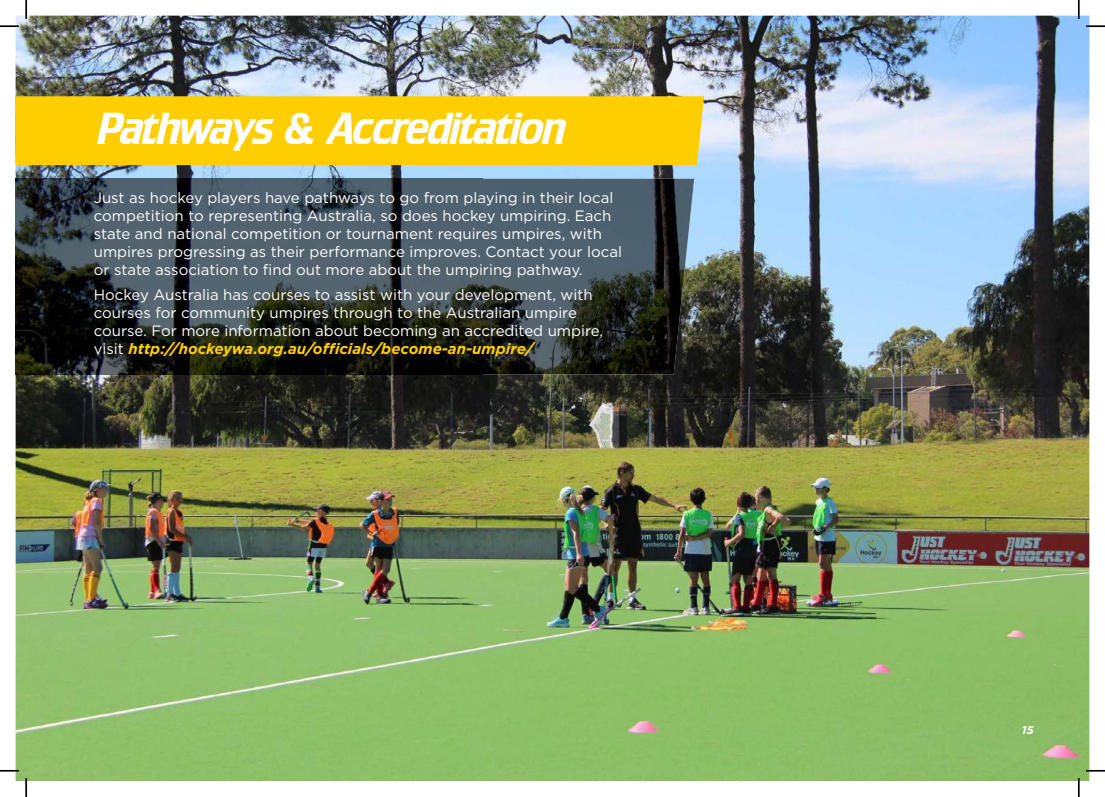
<style>
.page{position:relative;width:1105px;height:797px;background:#fff}
.page>*{position:absolute;margin:0;border:0;box-sizing:border-box;transform-origin:0 0}
.t1{font:41.75px "Crillee";color:#fff}
.t2{font:15px/18px "Gotham";color:#fff}
.t3{font:italic 700 11.25px "Gotham";color:#fff}
.s1{font-weight:700;font-style:italic;color:#fece01}
</style>
<div class="page">
<img style="left:16px;top:16px;width:1073px;height:765px">
<img style="left:16px;top:179px;width:678px;height:195px">
<div style="left:16px;top:96px;width:688px;height:69px;background:#fece01"></div>
<svg style="left:0;top:25px;width:19px;height:2px"></svg>
<svg style="left:1086px;top:25px;width:19px;height:2px"></svg>
<svg style="left:0;top:770px;width:19px;height:1px"></svg>
<svg style="left:1086px;top:770px;width:19px;height:1px"></svg>
<svg style="left:25px;top:0;width:2px;height:19px"></svg>
<svg style="left:25px;top:778px;width:2px;height:19px"></svg>
<svg style="left:1078px;top:0;width:1px;height:19px"></svg>
<svg style="left:1078px;top:778px;width:1px;height:19px"></svg>
<h1 class="t1" style="left:99px;top:111px;width:468px">Pathways &amp; Accreditation</h1>
<p class="t2" style="left:94px;top:190px;width:530px">Just as hockey players have pathways to go from playing in their local competition to representing Australia, so does hockey umpiring. Each state and national competition or tournament requires umpires, with umpires progressing as their performance improves. Contact your local or state association to find out more about the umpiring pathway.</p>
<p class="t2" style="left:94px;top:287px;width:511px">Hockey Australia has courses to assist with your development, with courses for community umpires through to the Australian umpire course. For more information about becoming an accredited umpire, visit <span class="s1">http://hockeywa.org.au/officials/become-an-umpire/</span></p>
<p class="t3" style="left:1022px;top:724px;width:14px">15</p>
</div>
